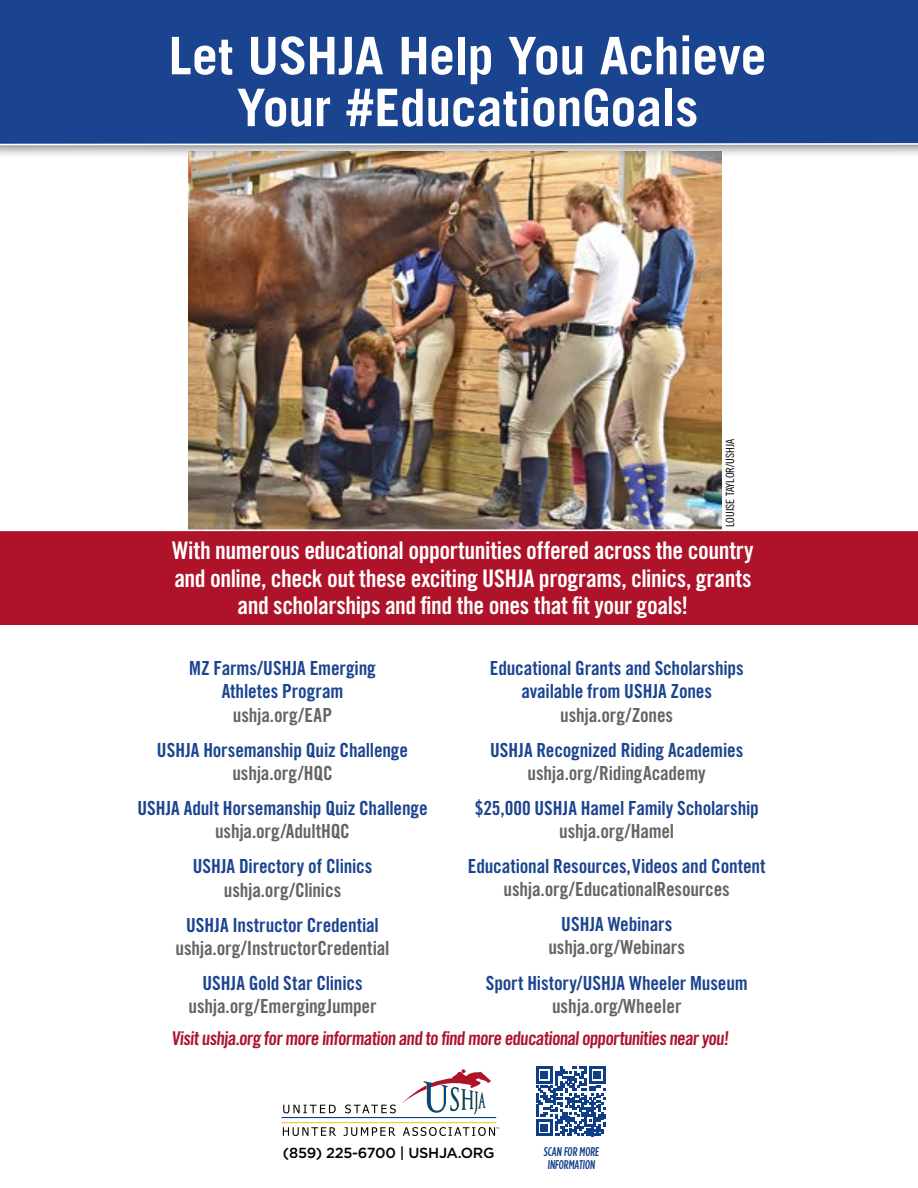
<style>
.page{position:relative;width:918px;height:1188px;background:#fff}
.page>*{position:absolute;margin:0;border:0;box-sizing:border-box;transform-origin:0 0}
.t1{font:700 51.9px/51.9px "Trade Gothic LT Std";letter-spacing:-.01em;color:#fff;text-align:center}
.t2{font:24.3px/27.6px "Trade Gothic LT Std Bd Cn 20";letter-spacing:-.02em;color:#fff;text-align:center}
.t3{font:19.5px/23.4px "Trade Gothic LT Std Bd Cn 20";letter-spacing:-.01em;color:#1b4490;text-align:center}
.t4{font:19.5px "Trade Gothic LT Std Bd Cn 20";letter-spacing:-.01em;color:#636466}
.t5{font:19.05px "Trade Gothic LT Std Bd Cn 20";color:#ae132a}
.t6{font:500 14.55px "Gotham";letter-spacing:-.02em;color:#000}
.t7{font:500 12.75px/12.8px "Gotham Condensed";color:#0f3d86;scale:.96 1}
.t8{font:11.4px "Trade Gothic LT Std Cn 18";color:#000}
</style>
<div class="page">
<img style="left:189px;top:159px;width:533px;height:371px">
<div style="left:0;top:0;width:918px;height:159px;background:#000;opacity:.75"></div>
<div style="left:0;top:0;width:918px;height:146px;background:#1b4490"></div>
<hr style="left:282px;top:1122px;width:214px;height:1px;background:#ffc425">
<svg style="left:402px;top:1069px;width:89px;height:46px"></svg>
<svg style="left:283px;top:1105px;width:53px;height:8px"></svg>
<svg style="left:345px;top:1105px;width:51px;height:8px"></svg>
<svg style="left:283px;top:1127px;width:53px;height:9px"></svg>
<svg style="left:344px;top:1127px;width:51px;height:9px"></svg>
<hr style="left:282px;top:1117px;width:214px;height:1px;background:#00468b">
<svg style="left:403px;top:1127px;width:96px;height:9px"></svg>
<div style="left:0;top:531px;width:918px;height:95px;background:#ae132a"></div>
<svg style="left:536px;top:1066px;width:70px;height:70px"></svg>
<h1 class="t1" style="left:169px;top:29px;width:599px">Let USHJA Help You Achieve<br>Your #EducationGoals</h1>
<p class="t8" style="left:723px;top:527px;width:89px;rotate:-90deg">LOUISE TAYLOR/USHJA</p>
<p class="t2" style="left:172px;top:536px;width:583px">With numerous educational opportunities offered across the country and online, check out these exciting USHJA programs, clinics, grants and scholarships and find the ones that fit your goals!</p>
<p class="t3" style="left:189px;top:656px;width:188px">MZ Farms/USHJA Emerging<br>Athletes Program</p>
<p class="t4" style="left:233px;top:703px;width:101px">ushja.org/EAP</p>
<p class="t3" style="left:157px;top:738px;width:253px">USHJA Horsemanship Quiz Challenge</p>
<p class="t4" style="left:232px;top:761px;width:102px">ushja.org/HQC</p>
<p class="t3" style="left:137px;top:796px;width:292px">USHJA Adult Horsemanship Quiz Challenge</p>
<p class="t4" style="left:215px;top:820px;width:136px">ushja.org/AdultHQC</p>
<p class="t3" style="left:193px;top:855px;width:181px">USHJA Directory of Clinics</p>
<p class="t4" style="left:224px;top:878px;width:119px">ushja.org/Clinics</p>
<p class="t3" style="left:186px;top:913px;width:194px">USHJA Instructor Credential</p>
<p class="t4" style="left:176px;top:936px;width:215px">ushja.org/InstructorCredential</p>
<p class="t3" style="left:202px;top:971px;width:162px">USHJA Gold Star Clinics</p>
<p class="t4" style="left:189px;top:995px;width:189px">ushja.org/EmergingJumper</p>
<p class="t3" style="left:490px;top:656px;width:255px">Educational Grants and Scholarships available from USHJA Zones</p>
<p class="t4" style="left:560px;top:703px;width:114px">ushja.org/Zones</p>
<p class="t3" style="left:490px;top:738px;width:255px">USHJA Recognized Riding Academies</p>
<p class="t4" style="left:528px;top:761px;width:180px">ushja.org/RidingAcademy</p>
<p class="t3" style="left:475px;top:796px;width:286px">$25,000 USHJA Hamel Family Scholarship</p>
<p class="t4" style="left:559px;top:819px;width:117px">ushja.org/Hamel</p>
<p class="t3" style="left:468px;top:854px;width:299px">Educational Resources,Videos and Content</p>
<p class="t4" style="left:504px;top:877px;width:228px">ushja.org/EducationalResources</p>
<p class="t3" style="left:561px;top:912px;width:112px">USHJA Webinars</p>
<p class="t4" style="left:548px;top:935px;width:138px">ushja.org/Webinars</p>
<p class="t3" style="left:486px;top:971px;width:263px">Sport History/USHJA Wheeler Museum</p>
<p class="t4" style="left:552px;top:994px;width:131px">ushja.org/Wheeler</p>
<p class="t5" style="left:171px;top:1027px;width:561px">Visitushja.org for more information and to find more educationalopportunities near you!</p>
<p class="t6" style="left:283px;top:1143px;width:213px">(859) 225-6700 | USHJA.ORG</p>
<p class="t7" style="left:544px;top:1145px;width:60px">SCAN FOR MORE<br>INFORMATION</p>
</div>
